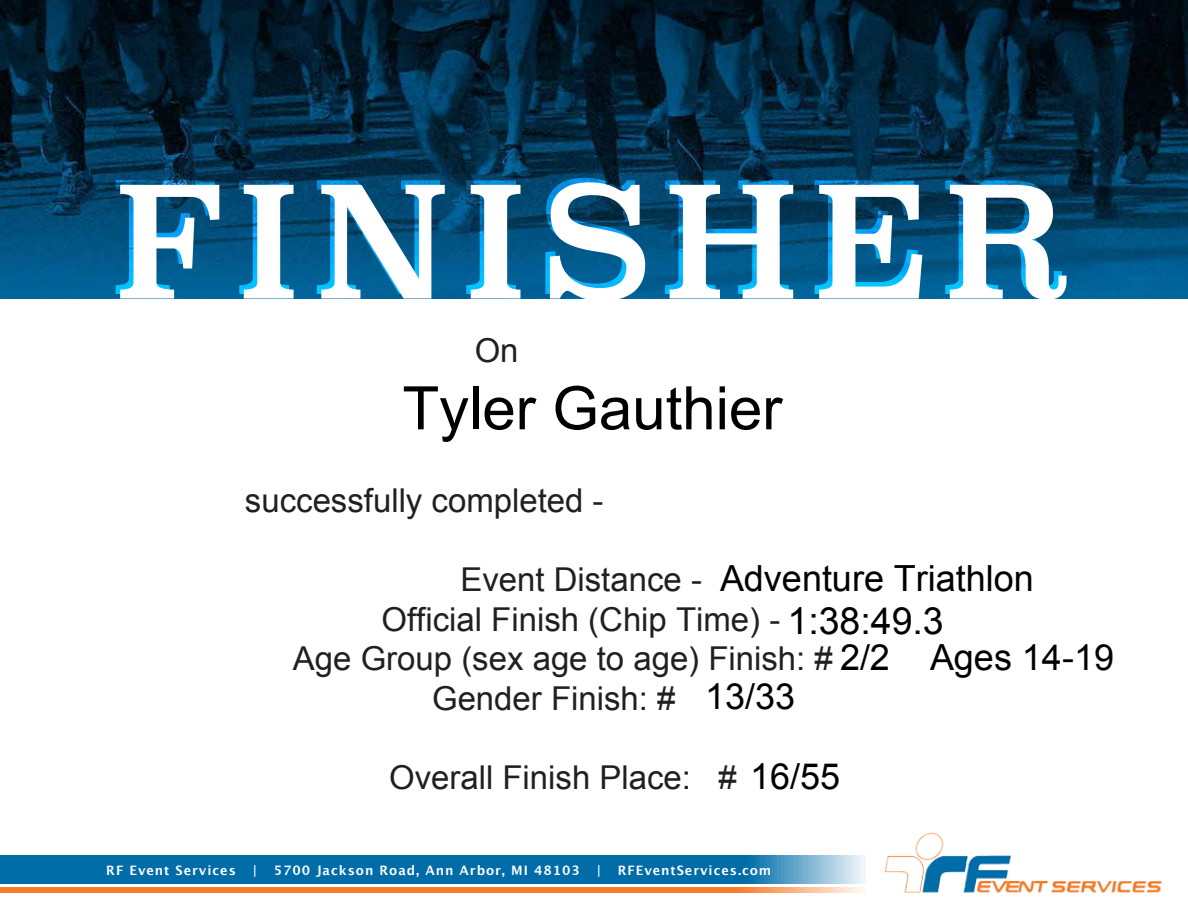
<style>
.page{position:relative;width:1188px;height:918px;background:#fff}
.page>*{position:absolute;margin:0;border:0;box-sizing:border-box;transform-origin:0 0}
.t1{font:153px "Superclarendon";letter-spacing:.1em;color:#fff}
.t2{font:60px "Arial";color:#000}
.t3{font:37.5px "Arial";color:#000}
.t4{font:36px "Arial";color:#000}
.t5{font:32.85px "Arial";color:#221f20}
.t6{font:700 13.05px "Lucida Grande";letter-spacing:.075em;color:#fff}
.s1{font-size:36px;color:#000}
</style>
<div class="page">
<img style="left:0;top:0;width:1188px;height:298px">
<img style="left:884px;top:832px;width:278px;height:61px">
<svg style="left:0;top:856px;width:865px;height:27px;background:#1076ae"></svg>
<svg style="left:0;top:887px;width:865px;height:5px;background:#f48739"></svg>
<h1 class="t1" style="left:110px;top:135px;width:957px">FINISHER</h1>
<p class="t5" style="left:475px;top:328px;width:45px">On</p>
<h2 class="t2" style="left:402px;top:375px;width:381px">Tyler Gauthier</h2>
<p class="t5" style="left:245px;top:479px;width:360px">successfully completed -</p>
<p class="t4" style="left:720px;top:558px;width:315px">Adventure Triathlon</p>
<p class="t5" style="left:460px;top:558px;width:243px">Event Distance -</p>
<p class="t5" style="left:382px;top:598px;width:400px">Official Finish (Chip Time) -</p>
<p class="t5" style="left:293px;top:637px;width:599px">Age Group (sex age to age) Finish: # <span class="s1">2/2</span></p>
<p class="t5" style="left:432px;top:677px;width:245px">Gender Finish: #</p>
<p class="t3" style="left:788px;top:600px;width:158px">1:38:49.3</p>
<p class="t4" style="left:930px;top:638px;width:186px">Ages 14-19</p>
<p class="t4" style="left:705px;top:677px;width:92px">13/33</p>
<p class="t5" style="left:389px;top:756px;width:452px">Overall Finish Place: # <span class="s1">16/55</span></p>
<p class="t6" style="left:106px;top:860px;width:131px">RF Event Services</p>
<p class="t6" style="left:252px;top:860px;width:6px">|</p>
<p class="t6" style="left:274px;top:860px;width:308px">5700 Jackson Road, Ann Arbor, MI 48103</p>
<p class="t6" style="left:596px;top:860px;width:6px">|</p>
<p class="t6" style="left:618px;top:860px;width:155px">RFEventServices.com</p>
</div>
